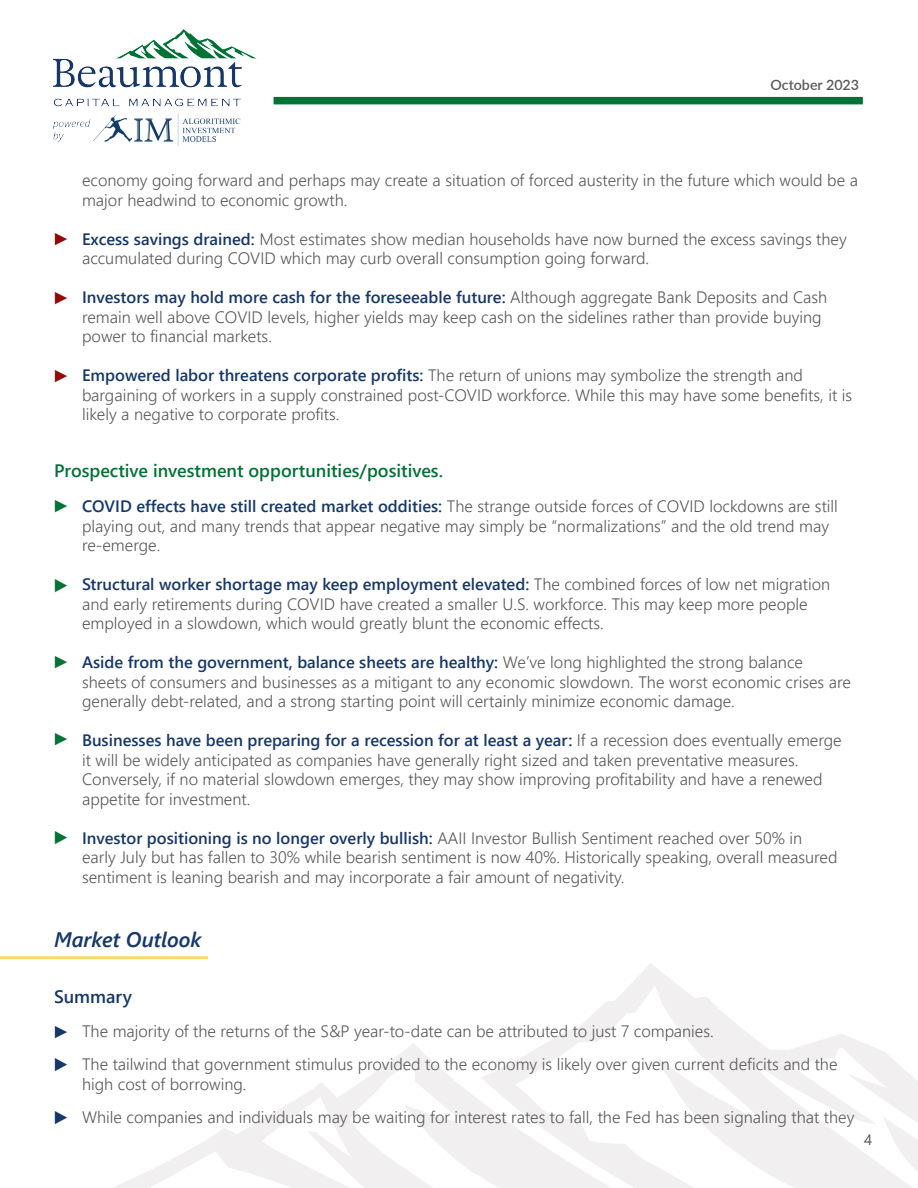
<style>
.page{position:relative;width:918px;height:1188px;background:#fff}
.page>*{position:absolute;margin:0;border:0;box-sizing:border-box;transform-origin:0 0}
.t1{font:italic 600 21px "Segoe UI";color:#16376a}
.t2{font:600 18px "Segoe UI";color:#017336}
.t3{font:600 18px "Segoe UI";color:#16376a}
.t4{font:300 16.5px/19.5px "Segoe UI";color:#595959}
.t5{font:15px "Segoe UI";color:#595959}
.t6{font:600 14.25px "Lato";color:#595959}
.s1{font-weight:600;color:#16376a}
</style>
<div class="page">
<div style="left:274px;top:97px;width:589px;height:7px;background:#017336"></div>
<img style="left:54px;top:29px;width:202px;height:117px">
<img style="left:54px;top:370px;width:13px;height:12px">
<img style="left:54px;top:233px;width:13px;height:13px">
<img style="left:54px;top:292px;width:13px;height:13px">
<img style="left:54px;top:500px;width:13px;height:13px">
<img style="left:54px;top:831px;width:13px;height:13px">
<img style="left:54px;top:733px;width:13px;height:13px">
<img style="left:54px;top:656px;width:13px;height:13px">
<img style="left:54px;top:579px;width:13px;height:13px">
<hr style="left:0;top:956px;width:208px;height:3px;background:#ffd966">
<img style="left:54px;top:1026px;width:13px;height:13px">
<img style="left:54px;top:1058px;width:13px;height:13px">
<img style="left:54px;top:1111px;width:13px;height:13px">
<p class="t6" style="left:770px;top:75px;width:90px">October 2023</p>
<p class="t4" style="left:82px;top:169px;width:777px">economy going forward and perhaps may create a situation of forced austerity in the future which would be a major headwind to economic growth.</p>
<p class="t4" style="left:82px;top:228px;width:766px"><span class="s1">Excess savings drained:</span> Most estimates show median households have now burned the excess savings they accumulated during COVID which may curb overall consumption going forward.</p>
<p class="t4" style="left:82px;top:286px;width:747px"><span class="s1">Investors may hold more cash for the foreseeable future:</span> Although aggregate Bank Deposits and Cash remain well above COVID levels, higher yields may keep cash on the sidelines rather than provide buying power to financial markets.</p>
<p class="t4" style="left:82px;top:364px;width:772px"><span class="s1">Empowered labor threatens corporate profits:</span> The return of unions may symbolize the strength and bargaining of workers in a supply constrained post-COVID workforce. While this may have some benefits, it is likely a negative to corporate profits.</p>
<p class="t2" style="left:54px;top:454px;width:391px">Prospective investment opportunities/positives.</p>
<p class="t4" style="left:82px;top:495px;width:757px"><span class="s1">COVID effects have still created market oddities:</span> The strange outside forces of COVID lockdowns are still playing out, and many trends that appear negative may simply be “normalizations” and the old trend may re-emerge.</p>
<p class="t4" style="left:82px;top:573px;width:750px"><span class="s1">Structural worker shortage may keep employment elevated:</span> The combined forces of low net migration and early retirements during COVID have created a smaller U.S. workforce. This may keep more people employed in a slowdown, which would greatly blunt the economic effects.</p>
<p class="t4" style="left:82px;top:651px;width:770px"><span class="s1">Aside from the government, balance sheets are healthy:</span> We’ve long highlighted the strong balance sheets of consumers and businesses as a mitigant to any economic slowdown. The worst economic crises are generally debt-related, and a strong starting point will certainly minimize economic damage.</p>
<p class="t4" style="left:82px;top:729px;width:761px"><span class="s1">Businesses have been preparing for a recession for at least a year:</span> If a recession does eventually emerge it will be widely anticipated as companies have generally right sized and taken preventative measures.<br>Conversely, if no material slowdown emerges, they may show improving profitability and have a renewed appetite for investment.</p>
<p class="t4" style="left:82px;top:827px;width:757px"><span class="s1">Investor positioning is no longer overly bullish:</span> AAII Investor Bullish Sentiment reached over 50% in early July but has fallen to 30% while bearish sentiment is now 40%. Historically speaking, overall measured sentiment is leaning bearish and may incorporate a fair amount of negativity.</p>
<p class="t1" style="left:54px;top:920px;width:149px">Market Outlook</p>
<p class="t3" style="left:54px;top:979px;width:80px">Summary</p>
<p class="t4" style="left:82px;top:1013px;width:757px;line-height:33px">The majority of the returns of the S&amp;P year-to-date can be attributed to just 7 companies.<br>The tailwind that government stimulus provided to the economy is likely over given current deficits and the</p>
<p class="t4" style="left:82px;top:1066px;width:774px;line-height:33px">high cost of borrowing.<br>While companies and individuals may be waiting for interest rates to fall, the Fed has been signaling that they</p>
<p class="t5" style="left:864px;top:1125px;width:10px">4</p>
</div>
